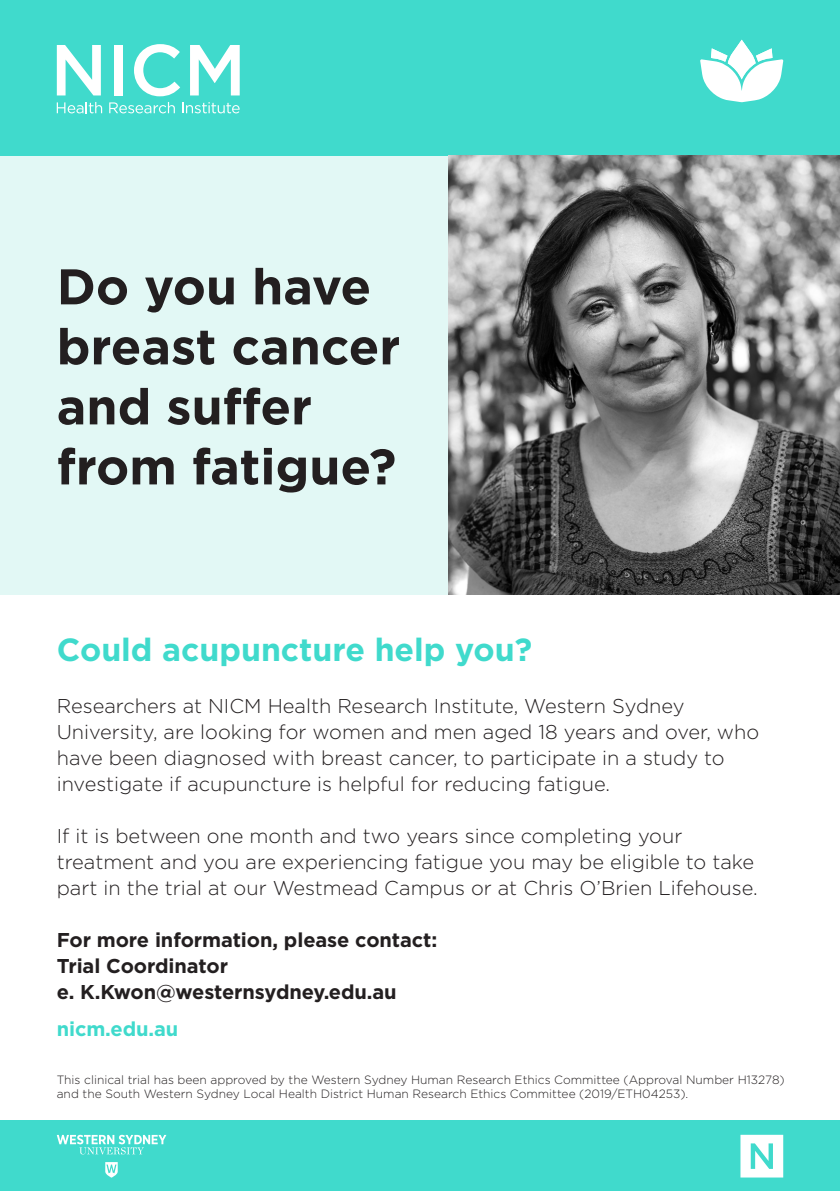
<style>
.page{position:relative;width:840px;height:1191px;background:#fff}
.page>*{position:absolute;margin:0;border:0;box-sizing:border-box;transform-origin:0 0}
.Bold_22_Black{font:700 50px/60px "Gotham";color:#231f20}
.Body{font:700 32px "Gotham";color:#40dacc}
.Body-2{font:300 20px/26px "Gotham";color:#231f20}
.Body-3{font:700 20px/26px "Gotham";letter-spacing:-.005em;color:#231f20}
.Body-4{font:700 20px "Gotham";letter-spacing:-.005em;color:#40dacc}
.Body-5{font:300 12px/14px "Gotham";color:#231f20}
</style>
<div class="page">
<div style="left:0;top:156px;width:450px;height:438px;background:#e2f8f5"></div>
<div style="left:0;top:0;width:839px;height:156px;background:#40dacc"></div>
<div style="left:0;top:1120px;width:839px;height:71px;background:#40dacc"></div>
<svg style="left:57px;top:1134px;width:109px;height:20px"></svg>
<svg style="left:105px;top:1162px;width:13px;height:15px"></svg>
<svg style="left:740px;top:1134px;width:42px;height:43px"></svg>
<svg style="left:57px;top:45px;width:44px;height:50px"></svg>
<div style="left:114px;top:45px;width:9px;height:50px;background:#fff"></div>
<svg style="left:134px;top:44px;width:46px;height:52px"></svg>
<svg style="left:190px;top:45px;width:49px;height:50px"></svg>
<svg style="left:57px;top:102px;width:45px;height:11px"></svg>
<svg style="left:109px;top:102px;width:66px;height:11px"></svg>
<svg style="left:182px;top:102px;width:57px;height:11px"></svg>
<svg style="left:700px;top:40px;width:82px;height:62px"></svg>
<img style="left:448px;top:156px;width:391px;height:438px">
<p class="Bold_22_Black" style="left:57px;top:256px;width:345px">Do you have breast cancer and suffer from fatigue?</p>
<p class="Body" style="left:57px;top:628px;width:476px">Could acupuncture help you?</p>
<p class="Body-2" style="left:57px;top:692px;width:703px">Researchers at NICM Health Research Institute, Western Sydney University, are looking for women and men aged 18 years and over, who have been diagnosed with breast cancer, to participate in a study to investigate if acupuncture is helpful for reducing fatigue.</p>
<p class="Body-2" style="left:57px;top:822px;width:702px">If it is between one month and two years since completing your treatment and you are experiencing fatigue you may be eligible to take part in the trial at our Westmead Campus or at Chris O’Brien Lifehouse.</p>
<p class="Body-3" style="left:57px;top:926px;width:382px">For more information, please contact:</p>
<p class="Body-3" style="left:57px;top:952px;width:341px">Trial Coordinator<br>e. K.Kwon@westernsydney.edu.au</p>
<p class="Body-4" style="left:57px;top:1016px;width:123px">nicm.edu.au</p>
<p class="Body-5" style="left:57px;top:1072px;width:729px">This clinical trial has been approved by the Western Sydney Human Research Ethics Committee (Approval Number H13278) and the South Western Sydney Local Health District Human Research Ethics Committee (2019/ETH04253).</p>
</div>
